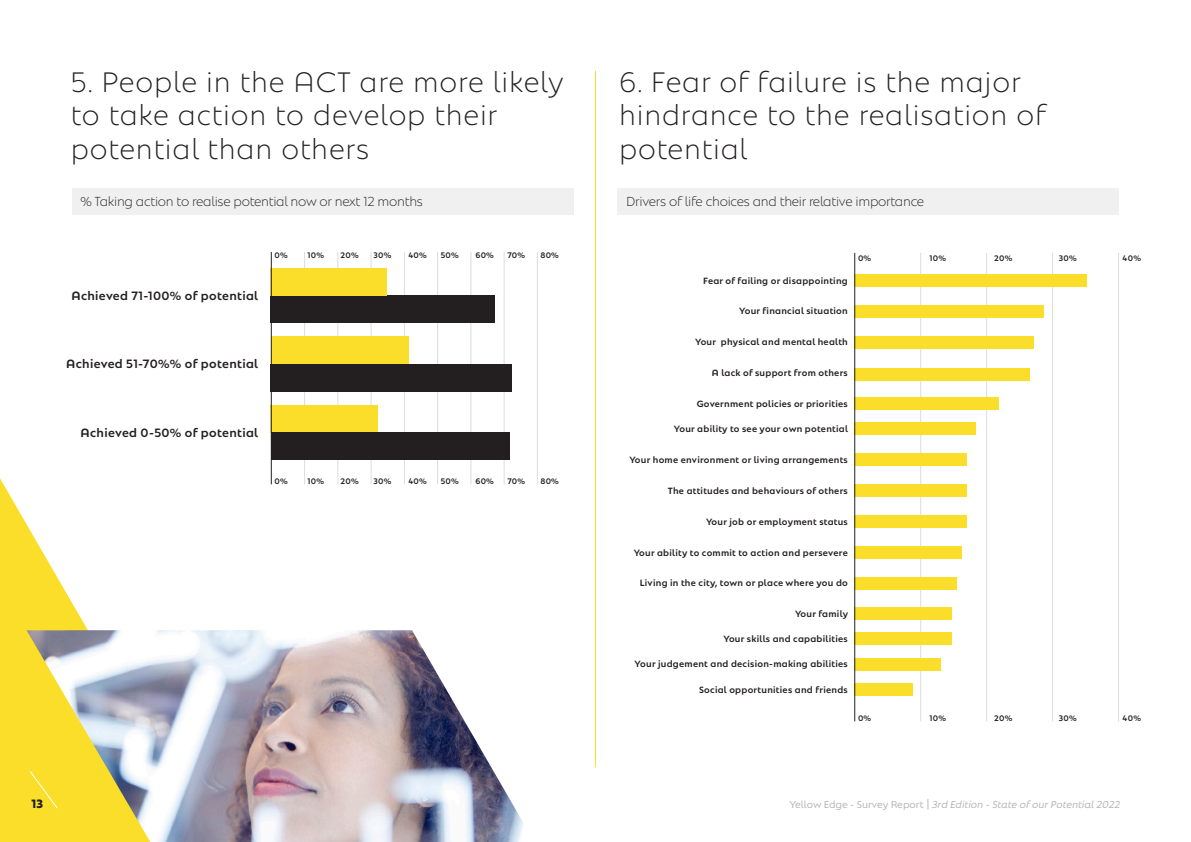
<style>
.page{position:relative;width:1191px;height:842px;background:#fff}
.page>*{position:absolute;margin:0;border:0;box-sizing:border-box;transform-origin:0 0}
.Heading_2{font:300 28px/33.6px "Natom Pro";letter-spacing:.03em;color:#231f20}
.Body{font:300 13px "Natom Pro";letter-spacing:-.02em;color:#231f20}
.t1{font:500 12px "Natom Pro";letter-spacing:.03em;color:#231f20}
.t2{font:700 12px "Natom Pro";color:#231f20}
.t3{font:italic 10px "Natom Pro";color:#b5b5b5}
.t4{font:500 9px "Natom Pro";letter-spacing:.03em;color:#231f20}
.t5{font:500 8px "Natom Pro";letter-spacing:.03em;color:#231f20}
.s1{font-style:normal}
.s2{font-style:normal;font-size:12px}
</style>
<div class="page">
<svg style="left:0;top:478px;width:88px;height:364px;fill:#fade29"></svg>
<hr style="left:986px;top:253px;width:1px;height:468px;background:#deddde">
<hr style="left:920px;top:253px;width:1px;height:468px;background:#deddde">
<hr style="left:1052px;top:253px;width:1px;height:468px;background:#deddde">
<hr style="left:1118px;top:253px;width:1px;height:468px;background:#deddde">
<hr style="left:337px;top:252px;width:1px;height:232px;background:#deddde">
<hr style="left:304px;top:252px;width:1px;height:232px;background:#deddde">
<hr style="left:370px;top:252px;width:1px;height:232px;background:#deddde">
<hr style="left:404px;top:252px;width:1px;height:232px;background:#deddde">
<hr style="left:437px;top:252px;width:1px;height:232px;background:#deddde">
<hr style="left:470px;top:252px;width:1px;height:232px;background:#deddde">
<hr style="left:503px;top:252px;width:1px;height:232px;background:#deddde">
<hr style="left:537px;top:252px;width:1px;height:232px;background:#deddde">
<hr style="left:595px;top:71px;width:1px;height:696px;background:#fade29">
<div style="left:72px;top:188px;width:501px;height:27px;background:#f0f0f0"></div>
<div style="left:271px;top:405px;width:107px;height:28px;background:#fade29"></div>
<div style="left:271px;top:337px;width:137px;height:27px;background:#fade29"></div>
<div style="left:271px;top:295px;width:224px;height:27px;background:#231f20"></div>
<div style="left:271px;top:364px;width:241px;height:27px;background:#231f20"></div>
<div style="left:271px;top:433px;width:238px;height:27px;background:#231f20"></div>
<div style="left:271px;top:268px;width:116px;height:27px;background:#fade29"></div>
<div style="left:618px;top:188px;width:501px;height:27px;background:#f0f0f0"></div>
<div style="left:854px;top:484px;width:112px;height:13px;background:#fade29"></div>
<div style="left:854px;top:515px;width:112px;height:12px;background:#fade29"></div>
<div style="left:855px;top:453px;width:111px;height:13px;background:#fade29"></div>
<div style="left:854px;top:423px;width:122px;height:12px;background:#fade29"></div>
<div style="left:854px;top:398px;width:145px;height:12px;background:#fade29"></div>
<div style="left:854px;top:546px;width:107px;height:12px;background:#fade29"></div>
<div style="left:854px;top:577px;width:102px;height:12px;background:#fade29"></div>
<div style="left:854px;top:608px;width:97px;height:12px;background:#fade29"></div>
<div style="left:854px;top:633px;width:97px;height:12px;background:#fade29"></div>
<div style="left:854px;top:658px;width:86px;height:12px;background:#fade29"></div>
<div style="left:854px;top:683px;width:58px;height:12px;background:#fade29"></div>
<div style="left:854px;top:368px;width:175px;height:13px;background:#fade29"></div>
<div style="left:854px;top:337px;width:179px;height:12px;background:#fade29"></div>
<div style="left:854px;top:305px;width:189px;height:12px;background:#fade29"></div>
<div style="left:854px;top:274px;width:232px;height:12px;background:#fade29"></div>
<hr style="left:271px;top:252px;width:1px;height:232px;background:#231f20">
<hr style="left:854px;top:253px;width:1px;height:468px;background:#231f20">
<img style="left:27px;top:630px;width:496px;height:212px">
<svg style="left:29px;top:770px;width:30px;height:39px"></svg>
<p class="Heading_2" style="left:71px;top:63px;width:494px">5. People in the ACT are more likely to take action to develop their potential than others</p>
<p class="Heading_2" style="left:619px;top:63px;width:429px">6. Fear of failure is the major hindrance to the realisation of potential</p>
<p class="Body" style="left:80px;top:192px;width:344px">% Taking action to realise potential now or next 12 months</p>
<p class="Body" style="left:626px;top:192px;width:299px">Drivers of life choices and their relative importance</p>
<p class="t5" style="left:274px;top:249px;width:15px">0%</p>
<p class="t5" style="left:307px;top:249px;width:18px">10%</p>
<p class="t5" style="left:340px;top:249px;width:20px">20%</p>
<p class="t5" style="left:373px;top:249px;width:19px">30%</p>
<p class="t5" style="left:408px;top:249px;width:20px">40%</p>
<p class="t5" style="left:441px;top:249px;width:20px">50%</p>
<p class="t5" style="left:475px;top:249px;width:20px">60%</p>
<p class="t5" style="left:507px;top:249px;width:19px">70%</p>
<p class="t5" style="left:540px;top:249px;width:20px">80%</p>
<p class="t5" style="left:858px;top:252px;width:15px">0%</p>
<p class="t5" style="left:929px;top:252px;width:18px">10%</p>
<p class="t5" style="left:994px;top:252px;width:20px">20%</p>
<p class="t5" style="left:1058px;top:252px;width:19px">30%</p>
<p class="t5" style="left:1122px;top:252px;width:20px">40%</p>
<p class="t1" style="left:72px;top:287px;width:188px">Achieved 71-100% of potential</p>
<p class="t1" style="left:66px;top:356px;width:193px">Achieved 51-70%% of potential</p>
<p class="t4" style="left:703px;top:274px;width:146px">Fear of failing or disappointing</p>
<p class="t4" style="left:739px;top:305px;width:110px">Your financial situation</p>
<p class="t4" style="left:695px;top:336px;width:154px">Your physical and mental health</p>
<p class="t4" style="left:712px;top:367px;width:137px">A lack of support from others</p>
<p class="t1" style="left:81px;top:424px;width:179px">Achieved 0-50% of potential</p>
<p class="t4" style="left:697px;top:398px;width:153px">Government policies or priorities</p>
<p class="t4" style="left:674px;top:422px;width:176px">Your ability to see your own potential</p>
<p class="t5" style="left:274px;top:476px;width:15px">0%</p>
<p class="t5" style="left:307px;top:476px;width:18px">10%</p>
<p class="t5" style="left:340px;top:476px;width:20px">20%</p>
<p class="t5" style="left:373px;top:476px;width:19px">30%</p>
<p class="t5" style="left:408px;top:476px;width:20px">40%</p>
<p class="t5" style="left:441px;top:476px;width:20px">50%</p>
<p class="t5" style="left:475px;top:476px;width:20px">60%</p>
<p class="t5" style="left:507px;top:476px;width:19px">70%</p>
<p class="t5" style="left:540px;top:476px;width:20px">80%</p>
<p class="t4" style="left:629px;top:453px;width:220px">Your home environment or living arrangements</p>
<p class="t4" style="left:668px;top:484px;width:181px">The attitudes and behaviours of others</p>
<p class="t4" style="left:706px;top:515px;width:143px">Your job or employment status</p>
<p class="t4" style="left:633px;top:546px;width:216px">Your ability to commit to action and persevere</p>
<p class="t4" style="left:639px;top:577px;width:210px">Living in the city, town or place where you do</p>
<p class="t4" style="left:795px;top:608px;width:55px">Your family</p>
<p class="t4" style="left:723px;top:633px;width:126px">Your skills and capabilities</p>
<p class="t4" style="left:634px;top:658px;width:215px">Your judgement and decision-making abilities</p>
<p class="t4" style="left:699px;top:683px;width:150px">Social opportunities and friends</p>
<p class="t5" style="left:858px;top:713px;width:15px">0%</p>
<p class="t5" style="left:929px;top:713px;width:18px">10%</p>
<p class="t5" style="left:994px;top:713px;width:20px">20%</p>
<p class="t5" style="left:1058px;top:713px;width:19px">30%</p>
<p class="t5" style="left:1122px;top:713px;width:20px">40%</p>
<p class="t2" style="left:32px;top:795px;width:13px">13</p>
<p class="t3" style="left:789px;top:798px;width:332px"><span class="s1">Yellow Edge - Survey Report</span> <span class="s2">|</span> 3rd Edition - State of our Potential 2022</p>
</div>
